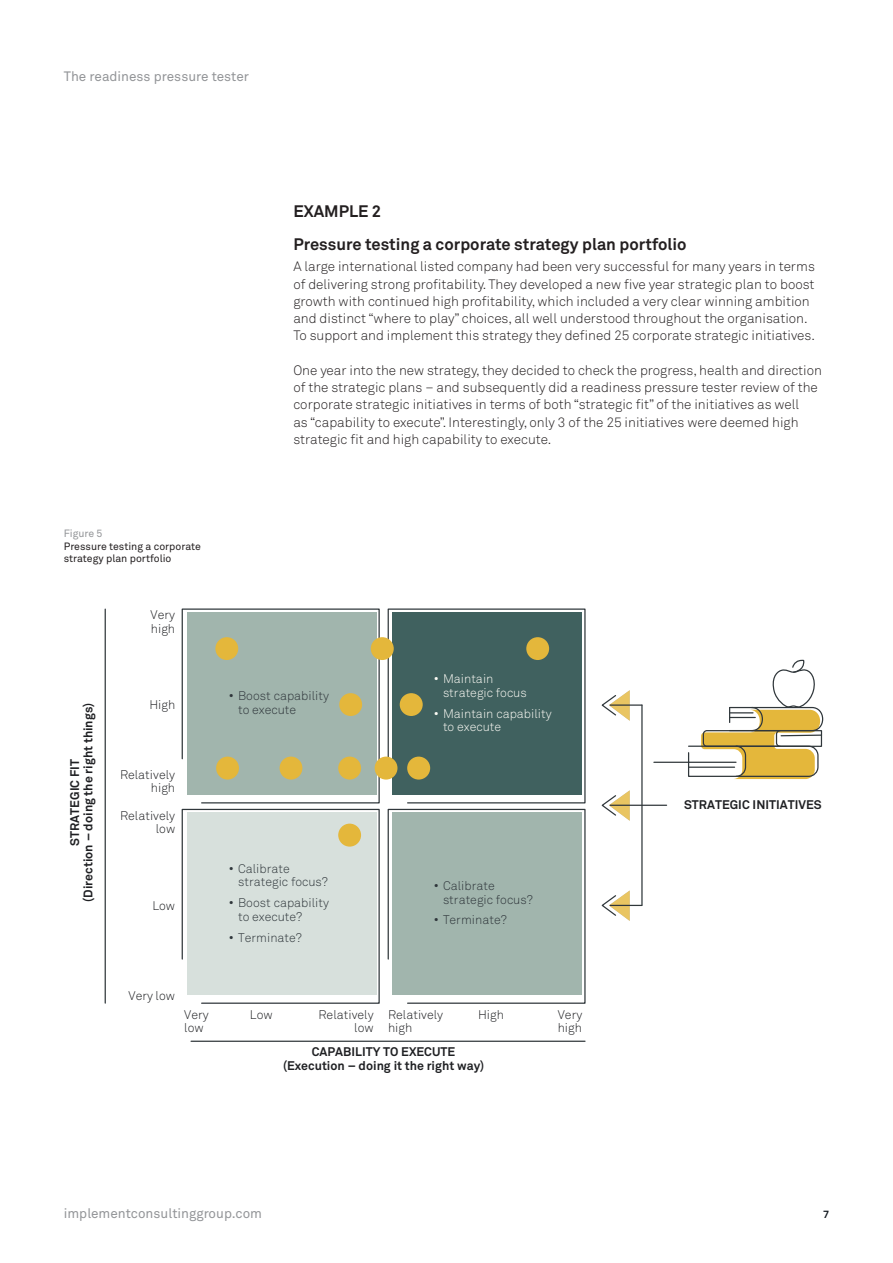
<style>
.page{position:relative;width:893px;height:1263px;background:#fff}
.page>*{position:absolute;margin:0;border:0;box-sizing:border-box;transform-origin:0 0}
.t1{font:700 16.5px/32.5px "Akkurat Pro";color:#231f20}
.t2{font:13.5px/17.2px "Akkurat Light Pro";color:#231f20}
.t3{font:13.5px "Akkurat Pro";color:#939598}
.t4{font:12.45px/13.5px "Akkurat Light Pro";letter-spacing:.005em;color:#2f363b}
.t5{font:700 12.45px/13.5px "Akkurat Pro";color:#1f2023;text-align:center}
.t6{font:12.45px/13.5px "Akkurat Light Pro";letter-spacing:.005em;color:#1f2023}
.t7{font:12.45px/13.5px "Akkurat Light Pro";letter-spacing:.005em;color:#fcfbf5}
.t8{font:10.5px/12.8px "Akkurat Pro";color:#231f20}
.t9{font:10.5px "Akkurat Pro";color:#939598}
.t10{font:700 10.5px "Akkurat Pro";color:#11171e}
.s1{font-family:"Arial"}
</style>
<div class="page">
<svg style="left:601px;top:690px;width:29px;height:31px"></svg>
<hr style="left:610px;top:704px;width:32px;height:2px;background:#30373b">
<hr style="left:641px;top:705px;width:2px;height:200px;background:#30373b">
<svg style="left:687px;top:659px;width:137px;height:120px"></svg>
<hr style="left:654px;top:762px;width:35px;height:1px;background:#30373b">
<svg style="left:601px;top:890px;width:29px;height:31px"></svg>
<hr style="left:610px;top:905px;width:32px;height:1px;background:#30373b">
<svg style="left:601px;top:790px;width:29px;height:31px"></svg>
<hr style="left:610px;top:805px;width:57px;height:1px;background:#30373b">
<svg style="left:181px;top:608px;width:199px;height:396px;background:#c0ccc7"></svg>
<svg style="left:387px;top:608px;width:199px;height:396px;background:#7d9490"></svg>
<div style="left:216px;top:757px;width:23px;height:22px;background:#e4b73b;border-radius:50%"></div>
<div style="left:280px;top:757px;width:22px;height:22px;background:#e4b73b;border-radius:50%"></div>
<div style="left:338px;top:757px;width:23px;height:22px;background:#e4b73b;border-radius:50%"></div>
<div style="left:375px;top:757px;width:22px;height:22px;background:#e4b73b;border-radius:50%"></div>
<div style="left:407px;top:757px;width:23px;height:22px;background:#e4b73b;border-radius:50%"></div>
<div style="left:400px;top:693px;width:23px;height:23px;background:#e4b73b;border-radius:50%"></div>
<div style="left:339px;top:693px;width:23px;height:23px;background:#e4b73b;border-radius:50%"></div>
<div style="left:215px;top:637px;width:23px;height:23px;background:#e4b73b;border-radius:50%"></div>
<div style="left:371px;top:637px;width:23px;height:23px;background:#e4b73b;border-radius:50%"></div>
<div style="left:526px;top:637px;width:23px;height:23px;background:#e4b73b;border-radius:50%"></div>
<div style="left:338px;top:824px;width:23px;height:23px;background:#e4b73b;border-radius:50%"></div>
<hr style="left:105px;top:609px;width:1px;height:394px;background:#30373b">
<hr style="left:191px;top:1040px;width:394px;height:2px;background:#30373b">
<p class="t3" style="left:64px;top:68px;width:187px">The readiness pressure tester</p>
<p class="t9" style="left:64px;top:527px;width:40px">Figure 5</p>
<p class="t8" style="left:64px;top:540px;width:139px">Pressure testing a corporate strategy plan portfolio</p>
<p class="t6" style="left:151px;top:608px;width:26px">Very high</p>
<p class="t1" style="left:293px;top:195px;width:395px">EXAMPLE 2<br>Pressure testing a corporate strategy plan portfolio</p>
<p class="t2" style="left:293px;top:258px;width:523px">A large international listed company had been very successful for many years in terms of delivering strong profitability. They developed a new five year strategic plan to boost growth with continued high profitability, which included a very clear winning ambition and distinct “where to play” choices, all well understood throughout the organisation.<br>To support and implement this strategy they defined 25 corporate strategic initiatives.</p>
<p class="t2" style="left:293px;top:362px;width:530px">One year into the new strategy, they decided to check the progress, health and direction of the strategic plans – and subsequently did a readiness pressure tester review of the corporate strategic initiatives in terms of both “strategic fit” of the initiatives as well<br>as “capability to execute”. Interestingly, only 3 of the 25 initiatives were deemed high strategic fit and high capability to execute.</p>
<p class="t5" style="left:68px;top:902px;width:200px;rotate:-90deg">STRATEGIC FIT<br>(Direction – doing the right things)</p>
<p class="t6" style="left:149px;top:698px;width:27px">High</p>
<p class="t6" style="left:120px;top:768px;width:57px;text-align:right">Relatively high</p>
<p class="t6" style="left:120px;top:809px;width:57px;text-align:right">Relatively low</p>
<p class="t6" style="left:152px;top:899px;width:24px">Low</p>
<p class="t4" style="left:238px;top:689px;width:92px;text-indent:-9px"><span class="s1">•</span> Boost capability to execute</p>
<p class="t4" style="left:238px;top:862px;width:91px;text-indent:-9px"><span class="s1">•</span> Calibrate strategic focus?</p>
<p class="t4" style="left:238px;top:896px;width:92px;text-indent:-9px"><span class="s1">•</span> Boost capability to execute?</p>
<p class="t4" style="left:229px;top:931px;width:74px"><span class="s1">•</span> Terminate?</p>
<p class="t7" style="left:443px;top:672px;width:85px;text-indent:-9px"><span class="s1">•</span> Maintain strategic focus</p>
<p class="t7" style="left:443px;top:707px;width:110px;text-indent:-9px"><span class="s1">•</span> Maintain capability to execute</p>
<p class="t4" style="left:443px;top:879px;width:91px;text-indent:-9px"><span class="s1">•</span> Calibrate strategic focus?</p>
<p class="t4" style="left:434px;top:914px;width:74px"><span class="s1">•</span> Terminate?</p>
<p class="t6" style="left:129px;top:989px;width:48px">Very low</p>
<p class="t6" style="left:184px;top:1008px;width:26px">Very low</p>
<p class="t6" style="left:250px;top:1008px;width:24px">Low</p>
<p class="t6" style="left:319px;top:1008px;width:57px;text-align:right">Relatively low</p>
<p class="t6" style="left:388px;top:1008px;width:57px">Relatively high</p>
<p class="t6" style="left:478px;top:1008px;width:27px">High</p>
<p class="t6" style="left:558px;top:1008px;width:26px">Very high</p>
<p class="t5" style="left:283px;top:1045px;width:203px">CAPABILITY TO EXECUTE (Execution – doing it the right way)</p>
<p class="t5" style="left:684px;top:797px;width:139px">STRATEGIC INITIATIVES</p>
<p class="t3" style="left:64px;top:1206px;width:200px">implementconsultinggroup.com</p>
<p class="t10" style="left:823px;top:1208px;width:7px">7</p>
</div>
